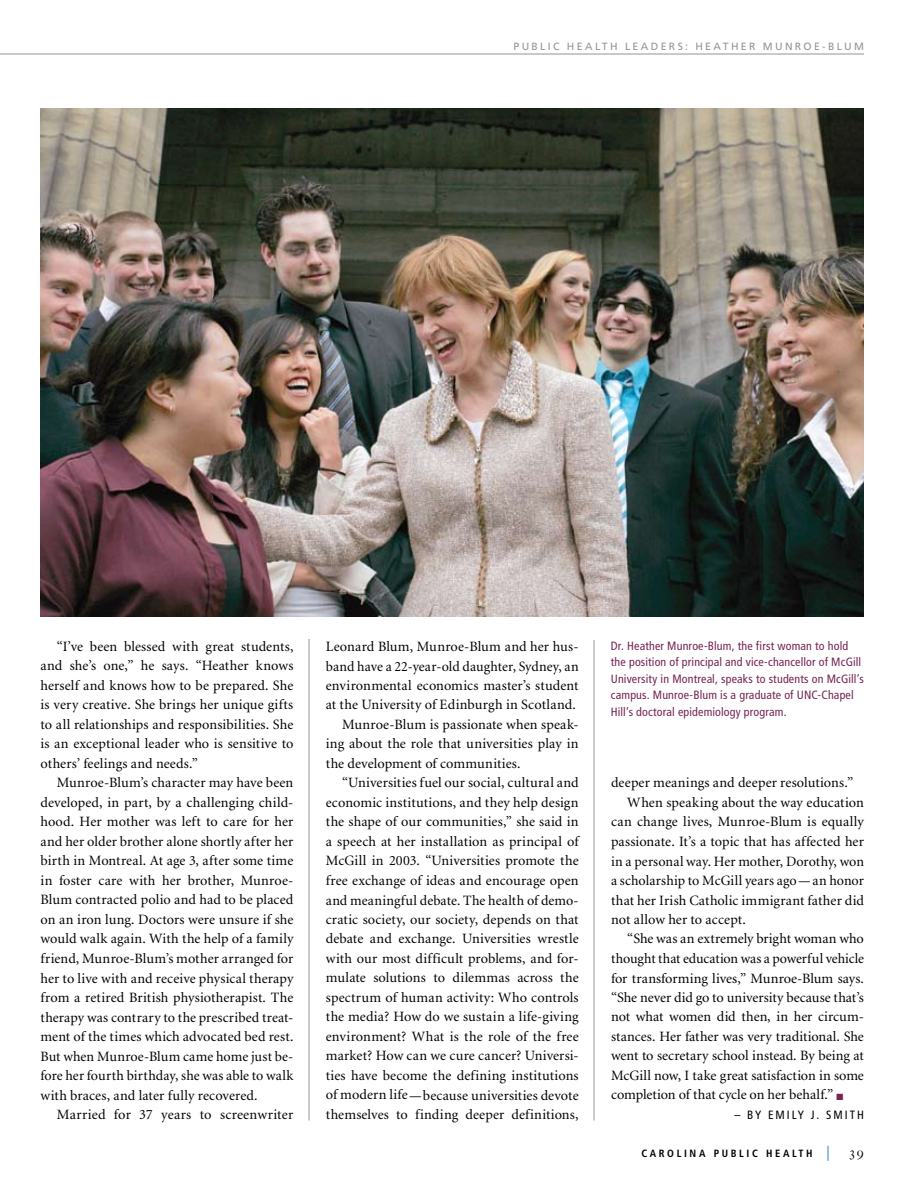
<style>
.page{position:relative;width:918px;height:1188px;background:#fff}
.page>*{position:absolute;margin:0;border:0;box-sizing:border-box;transform-origin:0 0}
.t1{font:15px "Bembo Std";color:#000}
.t2{font:14.25px/19.5px "Minion";letter-spacing:.005em;color:#000;text-align:justify}
.t3{font:condensed 12px/16.5px "Frutiger";letter-spacing:.01em;color:#752453}
.t4{font:condensed 12px "Frutiger";letter-spacing:.165em;color:#000}
.t5{font:10.5px "Frutiger";letter-spacing:.22em;color:#939598}
.t6{font:700 condensed 10.5px "Frutiger";letter-spacing:.25em;color:#000}
.s1{color:#752453}
.s2{font-size:15px;color:#58a5db}
</style>
<div class="page">
<hr style="left:0;top:54px;width:864px;height:1px;background:#939598">
<hr style="left:0;top:0;width:1px;height:1188px;background:#e3d6b3">
<img style="left:40px;top:108px;width:824px;height:509px">
<hr style="left:309px;top:639px;width:1px;height:481px;background:#939598">
<hr style="left:594px;top:640px;width:1px;height:480px;background:#939598">
<p class="t5" style="left:514px;top:40px;width:352px">PUBLIC H EALTH LEADERS: H EATH ER MUNROE-BLUM</p>
<p class="t2" style="left:41px;top:637px;width:254px;text-indent:16px">“I’ve been blessed with great students, and she’s one,” he says. “Heather knows herself and knows how to be prepared. She is very creative. She brings her unique gifts to all relationships and responsibilities. She is an exceptional leader who is sensitive to others’ feelings and needs.”</p>
<p class="t2" style="left:40px;top:774px;width:254px;text-indent:16px">Munroe-Blum’s character may have been developed, in part, by a challenging child&shy;hood. Her mother was left to care for her and her older brother alone shortly after her birth in Montreal. At age 3, after some time in foster care with her brother, Munroe-Blum contracted polio and had to be placed on an iron lung. Doctors were unsure if she would walk again. With the help of a family friend, Munroe-Blum’s mother arranged for her to live with and receive physical therapy from a retired British physiotherapist. The therapy was contrary to the prescribed treat&shy;ment of the times which advocated bed rest.<br>But when Munroe-Blum came home just be&shy;fore her fourth birthday, she was able to walk with braces, and later fully recovered.</p>
<p class="t2" style="left:57px;top:1105px;width:238px">Married for 37 years to screenwriter</p>
<p class="t2" style="left:326px;top:637px;width:254px">Leonard Blum, Munroe-Blum and her hus-</p>
<p class="t2" style="left:326px;top:657px;width:254px">band have a 22-year-old daughter, Sydney, an</p>
<p class="t2" style="left:326px;top:676px;width:254px">environmental economics master’s student</p>
<p class="t2" style="left:326px;top:696px;width:252px">at the University of Edinburgh in Scotland.</p>
<p class="t2" style="left:342px;top:715px;width:238px">Munroe-Blum is passionate when speak-</p>
<p class="t2" style="left:326px;top:735px;width:254px">ing about the role that universities play in</p>
<p class="t2" style="left:326px;top:754px;width:196px">the development of communities.</p>
<p class="t2" style="left:342px;top:774px;width:238px">“Universities fuel our social, cultural and</p>
<p class="t2" style="left:326px;top:793px;width:254px">economic institutions, and they help design</p>
<p class="t2" style="left:326px;top:813px;width:254px">the shape of our communities,” she said in</p>
<p class="t2" style="left:326px;top:832px;width:254px">a speech at her installation as principal of</p>
<p class="t2" style="left:326px;top:852px;width:254px">McGill in 2003. “Universities promote the</p>
<p class="t2" style="left:326px;top:871px;width:254px">free exchange of ideas and encourage open</p>
<p class="t2" style="left:326px;top:891px;width:254px">and meaningful debate. The health of demo-</p>
<p class="t2" style="left:326px;top:910px;width:254px">cratic society, our society, depends on that</p>
<p class="t2" style="left:326px;top:930px;width:254px">debate and exchange. Universities wrestle</p>
<p class="t2" style="left:326px;top:949px;width:254px">with our most difficult problems, and for-</p>
<p class="t2" style="left:326px;top:969px;width:254px">mulate solutions to dilemmas across the</p>
<p class="t2" style="left:326px;top:988px;width:254px">spectrum of human activity: Who controls</p>
<p class="t2" style="left:326px;top:1008px;width:254px">the media? How do we sustain a life-giving</p>
<p class="t2" style="left:326px;top:1027px;width:254px">environment? What is the role of the free</p>
<p class="t2" style="left:326px;top:1047px;width:254px">market? How can we cure cancer? Universi-</p>
<p class="t2" style="left:326px;top:1066px;width:254px">ties have become the defining institutions</p>
<p class="t2" style="left:326px;top:1086px;width:254px">of modern life—because universities devote</p>
<p class="t2" style="left:326px;top:1105px;width:254px">themselves to finding deeper definitions,</p>
<p class="t3" style="left:611px;top:637px;width:254px">Dr. Heather M unroe-Blum, the first woman to hold the position of principal and vice-chancellor of McGill University in M ontreal, speaks to students on M cGill’s campus. M unroe-Blum is a graduate of UNC-Chapel Hill’s doctoral epidemiology program.</p>
<p class="t2" style="left:611px;top:774px;width:244px">deeper meanings and deeper resolutions.”</p>
<p class="t2" style="left:627px;top:793px;width:238px">When speaking about the way education</p>
<p class="t2" style="left:611px;top:813px;width:254px">can change lives, Munroe-Blum is equally</p>
<p class="t2" style="left:611px;top:832px;width:254px">passionate. It’s a topic that has affected her</p>
<p class="t2" style="left:611px;top:852px;width:254px">in a personal way. Her mother, Dorothy, won</p>
<p class="t2" style="left:611px;top:871px;width:254px">a scholarship to McGill years ago— an honor</p>
<p class="t2" style="left:611px;top:891px;width:254px">that her Irish Catholic immigrant father did</p>
<p class="t2" style="left:611px;top:910px;width:136px">not allow her to accept.</p>
<p class="t2" style="left:627px;top:930px;width:238px">“She was an extremely bright woman who</p>
<p class="t2" style="left:611px;top:949px;width:254px">thought that education was a powerful vehicle</p>
<p class="t2" style="left:611px;top:969px;width:254px">for transforming lives,” Munroe-Blum says.</p>
<p class="t2" style="left:611px;top:988px;width:254px">“She never did go to university because that’s</p>
<p class="t2" style="left:611px;top:1008px;width:254px">not what women did then, in her circum-</p>
<p class="t2" style="left:611px;top:1027px;width:254px">stances. Her father was very traditional. She</p>
<p class="t2" style="left:611px;top:1047px;width:254px">went to secretary school instead. By being at</p>
<p class="t2" style="left:611px;top:1066px;width:254px">McGill now, I take great satisfaction in some</p>
<p class="t2" style="left:611px;top:1086px;width:234px">completion of that cycle on her behalf.” <span class="s1">■</span></p>
<p class="t4" style="left:734px;top:1108px;width:123px">– By Emily J. Smith</p>
<p class="t6" style="left:641px;top:1147px;width:190px">CAROLINA PUBLIC HEALTH <span class="s2">|</span></p>
<p class="t1" style="left:849px;top:1144px;width:17px">39</p>
</div>
